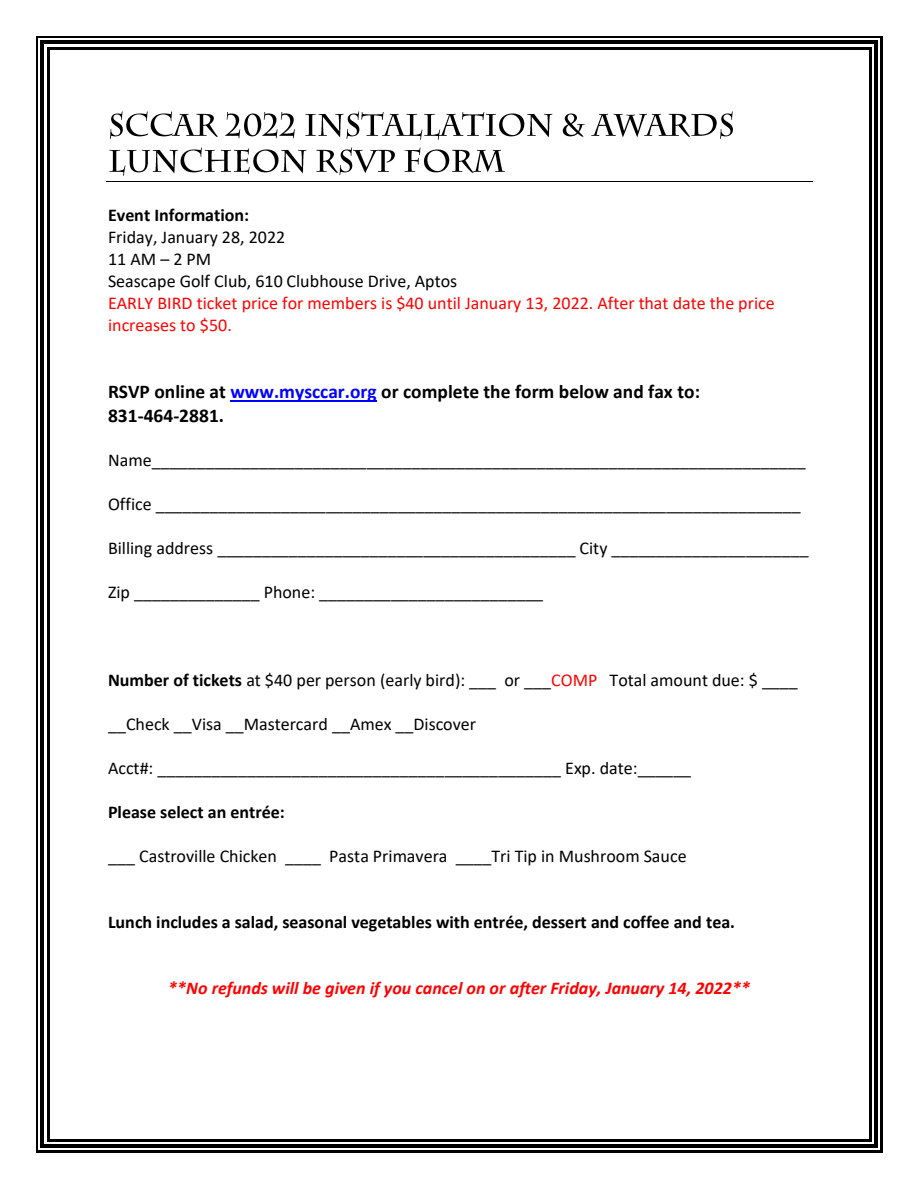
<style>
.page{position:relative;width:918px;height:1188px;background:#fff}
.page>*{position:absolute;margin:0;border:0;box-sizing:border-box;transform-origin:0 0}
.t1{font:700 19.5px/24px "Calibri";color:#000}
.t2{font:18px/21.9px "Calibri";color:#000}
.t3{font:700 18px "Calibri";color:#000}
.t4{font:18px/21.9px "Calibri";color:#f00}
.t5{font:italic 700 18px "Calibri";color:#f00}
.s1{font-weight:700}
.s2{color:#00f}
.s3{color:#f00}
</style>
<div class="page">
<img style="left:110px;top:111px;width:152px;height:28px">
<img style="left:262px;top:112px;width:16px;height:27px">
<img style="left:279px;top:112px;width:16px;height:27px">
<img style="left:305px;top:111px;width:428px;height:29px">
<img style="left:109px;top:147px;width:396px;height:29px">
<hr style="left:106px;top:181px;width:706px;height:1px;background:#000">
<hr style="left:230px;top:400px;width:147px;height:1px;background:#00f">
<svg style="left:36px;top:36px;width:13px;height:13px"></svg>
<hr style="left:49px;top:36px;width:820px;height:2px;background:#000">
<div style="left:49px;top:40px;width:820px;height:5px;background:#000"></div>
<hr style="left:49px;top:47px;width:820px;height:2px;background:#000">
<svg style="left:869px;top:36px;width:13px;height:13px"></svg>
<hr style="left:36px;top:49px;width:2px;height:1090px;background:#000">
<div style="left:40px;top:49px;width:5px;height:1090px;background:#000"></div>
<hr style="left:47px;top:49px;width:2px;height:1090px;background:#000">
<hr style="left:880px;top:49px;width:2px;height:1090px;background:#000">
<div style="left:873px;top:49px;width:5px;height:1090px;background:#000"></div>
<hr style="left:869px;top:49px;width:2px;height:1090px;background:#000">
<svg style="left:36px;top:1139px;width:13px;height:13px"></svg>
<hr style="left:49px;top:1150px;width:820px;height:2px;background:#000">
<div style="left:49px;top:1143px;width:820px;height:5px;background:#000"></div>
<hr style="left:49px;top:1139px;width:820px;height:2px;background:#000">
<svg style="left:869px;top:1139px;width:13px;height:13px"></svg>
<p class="t2" style="left:108px;top:205px;width:179px"><span class="s1">Event Information:<br></span>Friday, January 28, 2022</p>
<p class="t2" style="left:108px;top:249px;width:105px">11 AM – 2 PM</p>
<p class="t2" style="left:108px;top:271px;width:351px">Seascape Golf Club, 610 Clubhouse Drive, Aptos</p>
<p class="t4" style="left:108px;top:293px;width:668px">EARLY BIRD ticket price for members is $40 until January 13, 2022. After that date the price increases to $50.</p>
<p class="t1" style="left:108px;top:381px;width:594px">RSVP online at <span class="s2">www.mysccar.org</span> or complete the form below and fax to:<br>831-464-2881.</p>
<p class="t2" style="left:108px;top:451px;width:699px">Name_________________________________________________________________________</p>
<p class="t2" style="left:108px;top:495px;width:694px">Office ________________________________________________________________________</p>
<p class="t2" style="left:108px;top:538px;width:702px">Billing address ________________________________________ City ______________________</p>
<p class="t2" style="left:108px;top:582px;width:437px">Zip ______________ Phone: _________________________</p>
<p class="t2" style="left:108px;top:670px;width:691px"><span class="s1">Number of tickets</span> at $40 per person (early bird): ___ or ___<span class="s3">COMP</span> Total amount due: $ ____</p>
<p class="t2" style="left:108px;top:714px;width:370px">__Check __Visa __Mastercard __Amex __Discover</p>
<p class="t2" style="left:108px;top:758px;width:585px">Acct#: _____________________________________________ Exp. date:______</p>
<p class="t3" style="left:108px;top:804px;width:178px">Please select an entrée:</p>
<p class="t2" style="left:108px;top:846px;width:580px">___ Castroville Chicken ____ Pasta Primavera ____Tri Tip in Mushroom Sauce</p>
<p class="t3" style="left:108px;top:914px;width:629px">Lunch includes a salad, seasonal vegetables with entrée, dessert and coffee and tea.</p>
<p class="t5" style="left:168px;top:980px;width:583px">**No refunds will be given if you cancel on or after Friday, January 14, 2022**</p>
</div>
